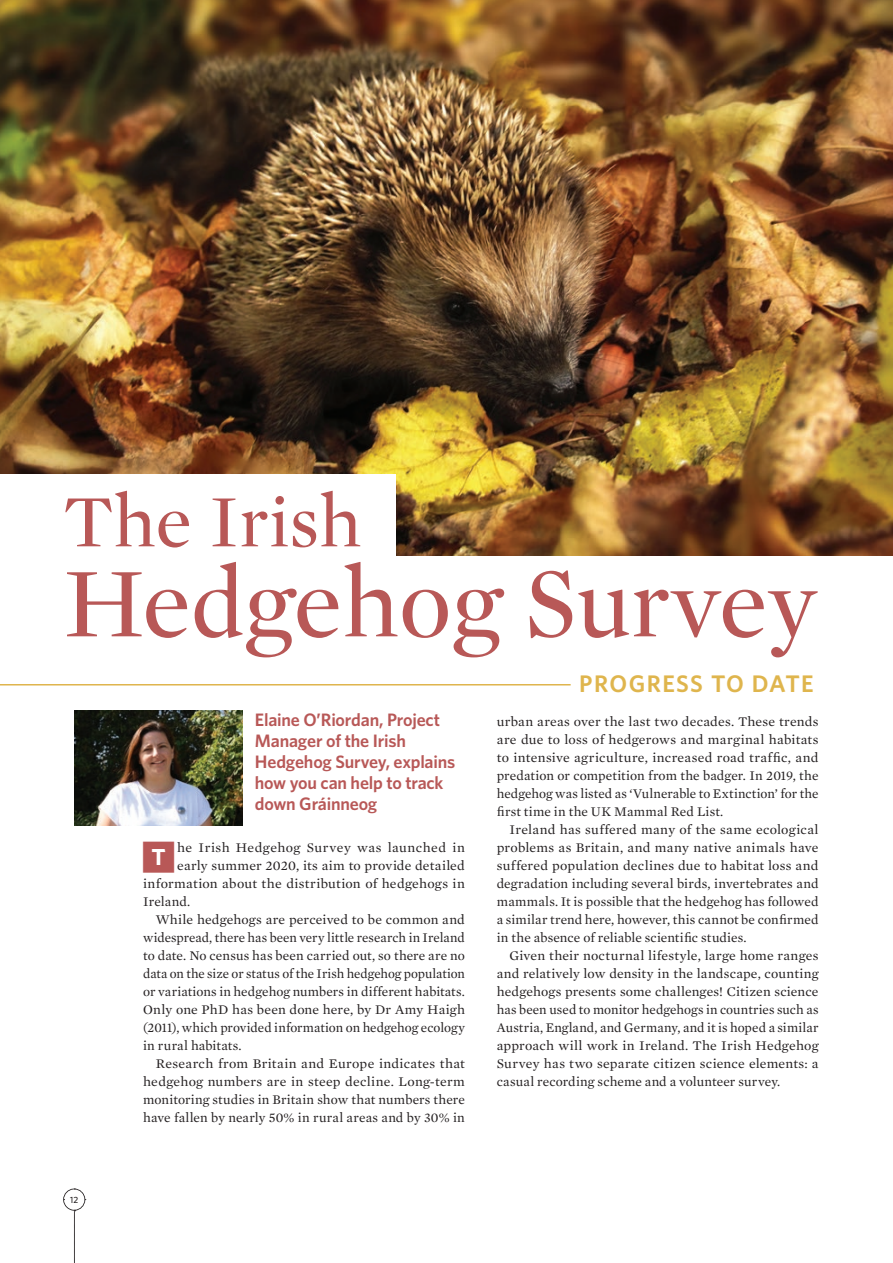
<style>
.page{position:relative;width:893px;height:1263px;background:#fff}
.page>*{position:absolute;margin:0;border:0;box-sizing:border-box;transform-origin:0 0}
.t1{font:100.5px "Mercury Display Roman";color:#b85857}
.t2{font:75px "Mercury Display Roman";color:#b85857}
.t3{font:37.05px "Whitney Index Black Square Bd";color:#b85857}
.t4{font:600 24px "Whitney HTF";letter-spacing:.06em;color:#dfb54d}
.t5{font:600 18px/21px "Whitney HTF";letter-spacing:-.01em;color:#b85857}
.t6{font:13.5px/18px "Mercury Text G1 Roman";letter-spacing:.01em;color:#231f20;text-align:justify}
.t7{font:13.5px "Mercury Text G1 Roman";letter-spacing:.03em;color:#231f20}
.t8{font:500 9px "Whitney HTF";color:#231f20}
</style>
<div class="page">
<img style="left:0;top:0;width:893px;height:555px">
<img style="left:75px;top:711px;width:167px;height:114px">
<div style="left:0;top:474px;width:395px;height:107px;background:#fff"></div>
<svg style="left:63px;top:1188px;width:23px;height:75px"></svg>
<hr style="left:0;top:684px;width:571px;height:1px;background:#dfb54d">
<h2 class="t2" style="left:63px;top:479px;width:300px">The Irish</h2>
<h1 class="t1" style="left:63px;top:546px;width:755px">Hedgehog Survey</h1>
<h3 class="t4" style="left:579px;top:669px;width:236px">PROGRESS TO DATE</h3>
<p class="t8" style="left:70px;top:1194px;width:10px">12</p>
<h3 class="t5" style="left:255px;top:709px;width:202px">Elaine O’Riordan, Project<br>Manager of the Irish<br>Hedgehog Survey, explains how you can help to track down Gráinneog</h3>
<h3 class="t3" style="left:140px;top:841px;width:39px">T</h3>
<p class="t7" style="left:177px;top:840px;width:289px">he Irish Hedgehog Survey was launched in</p>
<p class="t6" style="left:177px;top:857px;width:289px">early summer 2020, its aim to provide detailed</p>
<p class="t6" style="left:143px;top:875px;width:323px">information about the distribution of hedgehogs in</p>
<p class="t6" style="left:143px;top:893px;width:49px">Ireland.</p>
<p class="t6" style="left:156px;top:911px;width:310px">While hedgehogs are perceived to be common and</p>
<p class="t6" style="left:143px;top:929px;width:323px">widespread, there has been very little research in Ireland</p>
<p class="t6" style="left:143px;top:947px;width:323px">to date. No census has been carried out, so there are no</p>
<p class="t6" style="left:143px;top:965px;width:323px">data on the size or status of the Irish hedgehog population</p>
<p class="t6" style="left:143px;top:983px;width:323px">or variations in hedgehog numbers in different habitats.</p>
<p class="t6" style="left:143px;top:1001px;width:323px">Only one PhD has been done here, by Dr Amy Haigh</p>
<p class="t6" style="left:143px;top:1019px;width:323px">(2011), which provided information on hedgehog ecology</p>
<p class="t6" style="left:143px;top:1037px;width:100px">in rural habitats.</p>
<p class="t6" style="left:156px;top:1055px;width:310px">Research from Britain and Europe indicates that</p>
<p class="t6" style="left:143px;top:1073px;width:323px">hedgehog numbers are in steep decline. Long-term</p>
<p class="t6" style="left:143px;top:1091px;width:323px">monitoring studies in Britain show that numbers there</p>
<p class="t6" style="left:143px;top:1109px;width:323px">have fallen by nearly 50% in rural areas and by 30% in</p>
<p class="t6" style="left:497px;top:713px;width:323px">urban areas over the last two decades. These trends are due to loss of hedgerows and marginal habitats to intensive agriculture, increased road traffic, and predation or competition from the badger. In 2019, the hedgehog was listed as ‘Vulnerable to Extinction’ for the first time in the UK Mammal Red List.</p>
<p class="t6" style="left:497px;top:821px;width:323px;text-indent:13px">Ireland has suffered many of the same ecological problems as Britain, and many native animals have suffered population declines due to habitat loss and degradation including several birds, invertebrates and mammals. It is possible that the hedgehog has followed a similar trend here, however, this cannot be confirmed in the absence of reliable scientific studies.</p>
<p class="t6" style="left:497px;top:947px;width:323px;text-indent:13px">Given their nocturnal lifestyle, large home ranges and relatively low density in the landscape, counting hedgehogs presents some challenges! Citizen science has been used to monitor hedgehogs in countries such as Austria, England, and Germany, and it is hoped a similar approach will work in Ireland. The Irish Hedgehog Survey has two separate citizen science elements: a casual recording scheme and a volunteer survey.</p>
</div>
